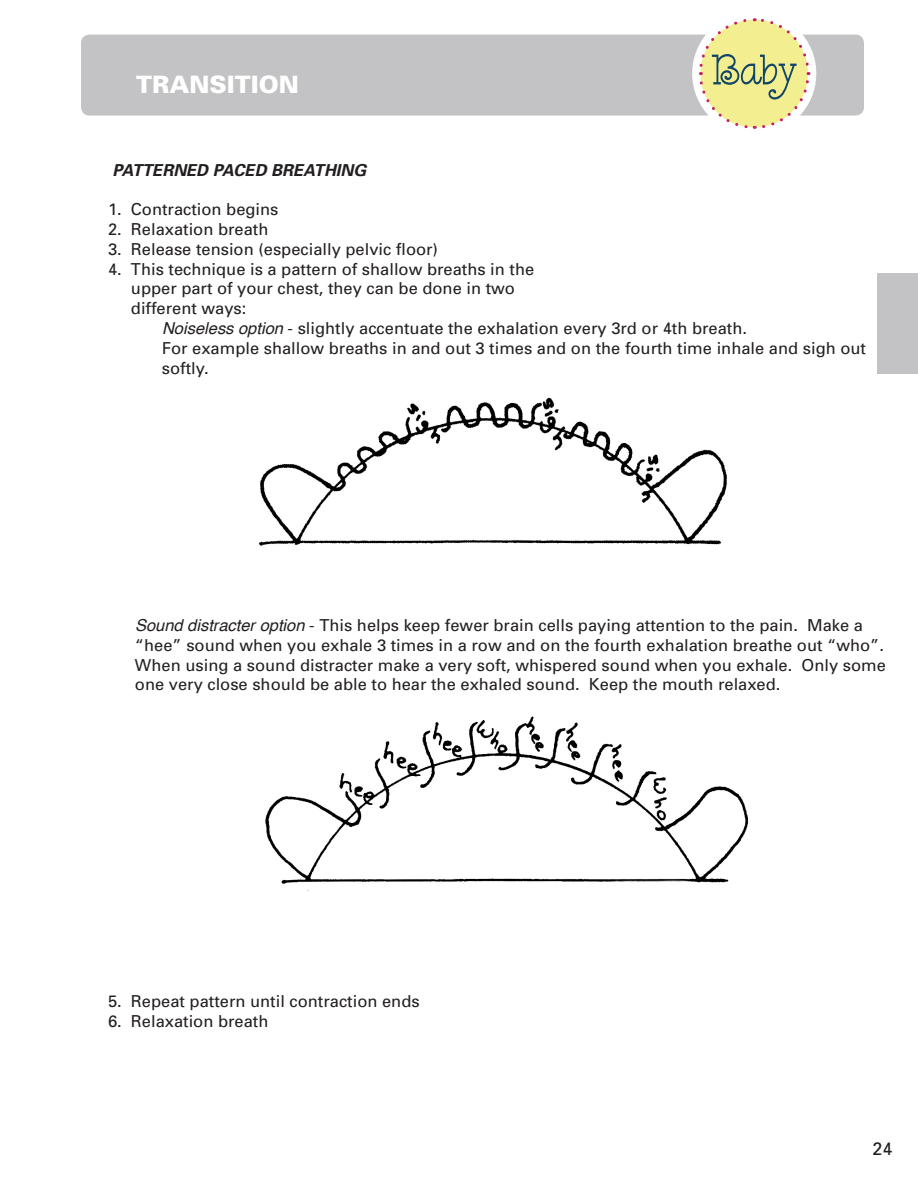
<style>
.page{position:relative;width:918px;height:1188px;background:#fff}
.page>*{position:absolute;margin:0;border:0;box-sizing:border-box;transform-origin:0 0}
.t1{font:900 24px "Univers";color:#fff}
.t2{font:18px "Univers";color:#231f20}
.t3{font:16.5px/19.8px "Univers";color:#231f20}
.t4{font:italic 700 16.5px "Univers";color:#231f20}
.s1{font-family:"Helvetica";font-style:italic}
</style>
<div class="page">
<div style="left:81px;top:35px;width:783px;height:81px;background:#c3c3c5;border-radius:9px"></div>
<div style="left:692px;top:11px;width:124px;height:125px;border:8px solid #fff;border-radius:50%"></div>
<svg style="left:697px;top:17px;width:114px;height:113px"></svg>
<div style="left:877px;top:273px;width:41px;height:101px;background:#c3c3c5"></div>
<img style="left:258px;top:397px;width:469px;height:149px">
<img style="left:265px;top:716px;width:483px;height:175px">
<p class="t1" style="left:136px;top:70px;width:164px">TRANSITION</p>
<p class="t4" style="left:113px;top:159px;width:255px">PATTERNED PACED BREATHING</p>
<p class="t3" style="left:108px;top:199px;width:172px">1. Contraction begins</p>
<p class="t3" style="left:108px;top:219px;width:162px">2. Relaxation breath</p>
<p class="t3" style="left:108px;top:239px;width:332px">3. Release tension (especially pelvic floor)</p>
<p class="t3" style="left:108px;top:258px;width:428px">4. This technique is a pattern of shallow breaths in the</p>
<p class="t3" style="left:131px;top:278px;width:386px">upper part of your chest, they can be done in two</p>
<p class="t3" style="left:131px;top:298px;width:117px">different ways:</p>
<p class="t3" style="left:162px;top:318px;width:587px"><span class="s1">Noiseless option</span> - slightly accentuate the exhalation every 3rd or 4th breath.</p>
<p class="t3" style="left:162px;top:338px;width:706px">For example shallow breaths in and out 3 times and on the fourth time inhale and sigh out</p>
<p class="t3" style="left:162px;top:357px;width:48px">softly.</p>
<p class="t3" style="left:135px;top:615px;width:730px"><span class="s1">Sound distracter option</span> - This helps keep fewer brain cells paying attention to the pain. Make a</p>
<p class="t3" style="left:135px;top:635px;width:751px">“hee” sound when you exhale 3 times in a row and on the fourth exhalation breathe out “who”.</p>
<p class="t3" style="left:135px;top:654px;width:752px">When using a sound distracter make a very soft, whispered sound when you exhale. Only some one very close should be able to hear the exhaled sound. Keep the mouth relaxed.</p>
<p class="t3" style="left:108px;top:991px;width:313px">5. Repeat pattern until contraction ends</p>
<p class="t3" style="left:108px;top:1011px;width:162px">6. Relaxation breath</p>
<p class="t2" style="left:873px;top:1137px;width:22px">24</p>
</div>
